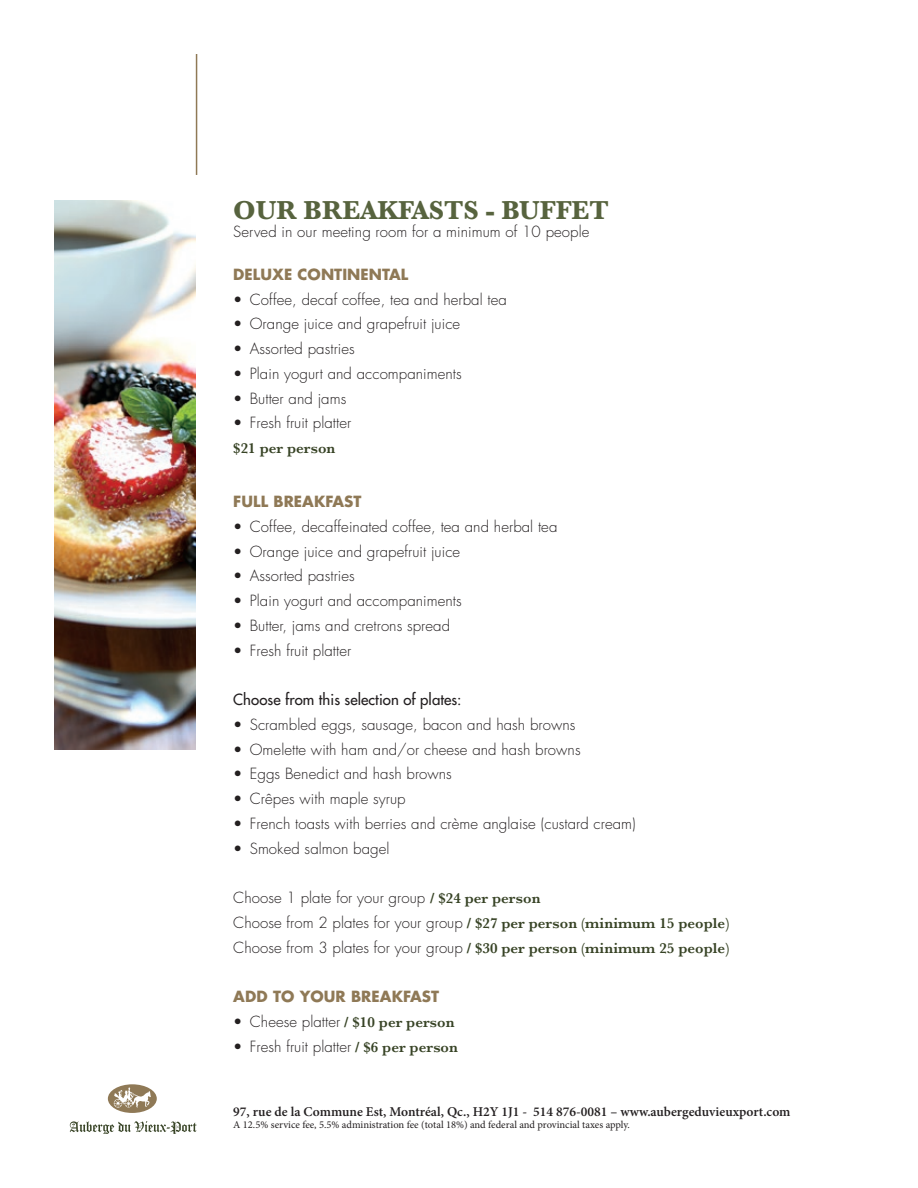
<style>
.page{position:relative;width:918px;height:1188px;background:#fff}
.page>*{position:absolute;margin:0;border:0;box-sizing:border-box;transform-origin:0 0}
.t1{font:700 27px "Baskerville";color:#57633e}
.t2{font:300 15px "Futura";letter-spacing:.005em;color:#231f20}
.t3{font:600 15px/24.8px "Baskerville";letter-spacing:.005em;color:#374325}
.t4{font:700 15px "Futura";letter-spacing:.005em;color:#8f7956}
.t5{font:15px "Futura";letter-spacing:.005em;color:#231f20}
.t6{font:600 13.5px "Minion Pro";color:#231f20}
.t7{font:10.5px "Minion Pro";color:#231f20}
.s1{font-family:"Baskerville";font-weight:600;color:#374325}
.s2{font-family:"Futura";font-weight:300;color:#231f20}
</style>
<div class="page">
<svg style="left:108px;top:1084px;width:49px;height:29px"></svg>
<svg style="left:70px;top:1121px;width:127px;height:13px"></svg>
<img style="left:54px;top:201px;width:141px;height:549px">
<hr style="left:196px;top:54px;width:1px;height:121px;background:#8f7956">
<h1 class="t1" style="left:233px;top:191px;width:377px">OUR BREAKFASTS - BUFFET</h1>
<p class="t2" style="left:233px;top:223px;width:358px">Served in our meeting room for a minimum of 10 people</p>
<p class="t4" style="left:233px;top:264px;width:177px">DELUXE CONTINENTAL</p>
<p class="t2" style="left:233px;top:290px;width:275px">• Coffee, decaf coffee, tea and herbal tea</p>
<p class="t2" style="left:233px;top:315px;width:228px">• Orange juice and grapefruit juice</p>
<p class="t2" style="left:233px;top:340px;width:123px">• Assorted pastries</p>
<p class="t2" style="left:233px;top:364px;width:230px">• Plain yogurt and accompaniments</p>
<p class="t2" style="left:233px;top:389px;width:115px">• Butter and jams</p>
<p class="t2" style="left:233px;top:414px;width:119px">• Fresh fruit platter</p>
<p class="t3" style="left:233px;top:436px;width:104px">$21 per person</p>
<p class="t4" style="left:233px;top:491px;width:130px">FULL BREAKFAST</p>
<p class="t2" style="left:233px;top:517px;width:326px">• Coffee, decaffeinated coffee, tea and herbal tea</p>
<p class="t2" style="left:233px;top:542px;width:228px">• Orange juice and grapefruit juice</p>
<p class="t2" style="left:233px;top:567px;width:123px">• Assorted pastries</p>
<p class="t2" style="left:233px;top:592px;width:230px">• Plain yogurt and accompaniments</p>
<p class="t2" style="left:233px;top:616px;width:218px">• Butter, jams and cretrons spread</p>
<p class="t2" style="left:233px;top:641px;width:119px">• Fresh fruit platter</p>
<p class="t5" style="left:233px;top:690px;width:230px">Choose from this selection of plates:</p>
<p class="t2" style="left:233px;top:715px;width:344px">• Scrambled eggs, sausage, bacon and hash browns</p>
<p class="t2" style="left:233px;top:740px;width:349px">• Omelette with ham and/or cheese and hash browns</p>
<p class="t2" style="left:233px;top:765px;width:220px">• Eggs Benedict and hash browns</p>
<p class="t2" style="left:233px;top:790px;width:174px">• Crêpes with maple syrup</p>
<p class="t2" style="left:233px;top:814px;width:404px">• French toasts with berries and crème anglaise (custard cream)</p>
<p class="t2" style="left:233px;top:839px;width:158px">• Smoked salmon bagel</p>
<p class="t2" style="left:233px;top:889px;width:309px">Choose 1 plate for your group <span class="s1">/ $24 per person</span></p>
<p class="t3" style="left:233px;top:910px;width:498px"><span class="s2">Choose from 2 plates for your group</span> / $27 per person (minimum 15 people)<br><span class="s2">Choose from 3 plates for your group</span> / $30 per person (minimum 25 people)</p>
<p class="t4" style="left:233px;top:986px;width:207px">ADD TO YOUR BREAKFAST</p>
<p class="t2" style="left:233px;top:1012px;width:223px">• Cheese platter <span class="s1">/ $10 per person</span></p>
<p class="t2" style="left:233px;top:1037px;width:226px">• Fresh fruit platter <span class="s1">/ $6 per person</span></p>
<p class="t6" style="left:233px;top:1102px;width:559px">97, rue de la Commune Est, Montréal, Qc., H2Y 1J1 - 514 876-0081 – www.aubergeduvieuxport.com</p>
<p class="t7" style="left:233px;top:1118px;width:398px">A 12.5% service fee, 5.5% administration fee (total 18%) and federal and provincial taxes apply.</p>
</div>
